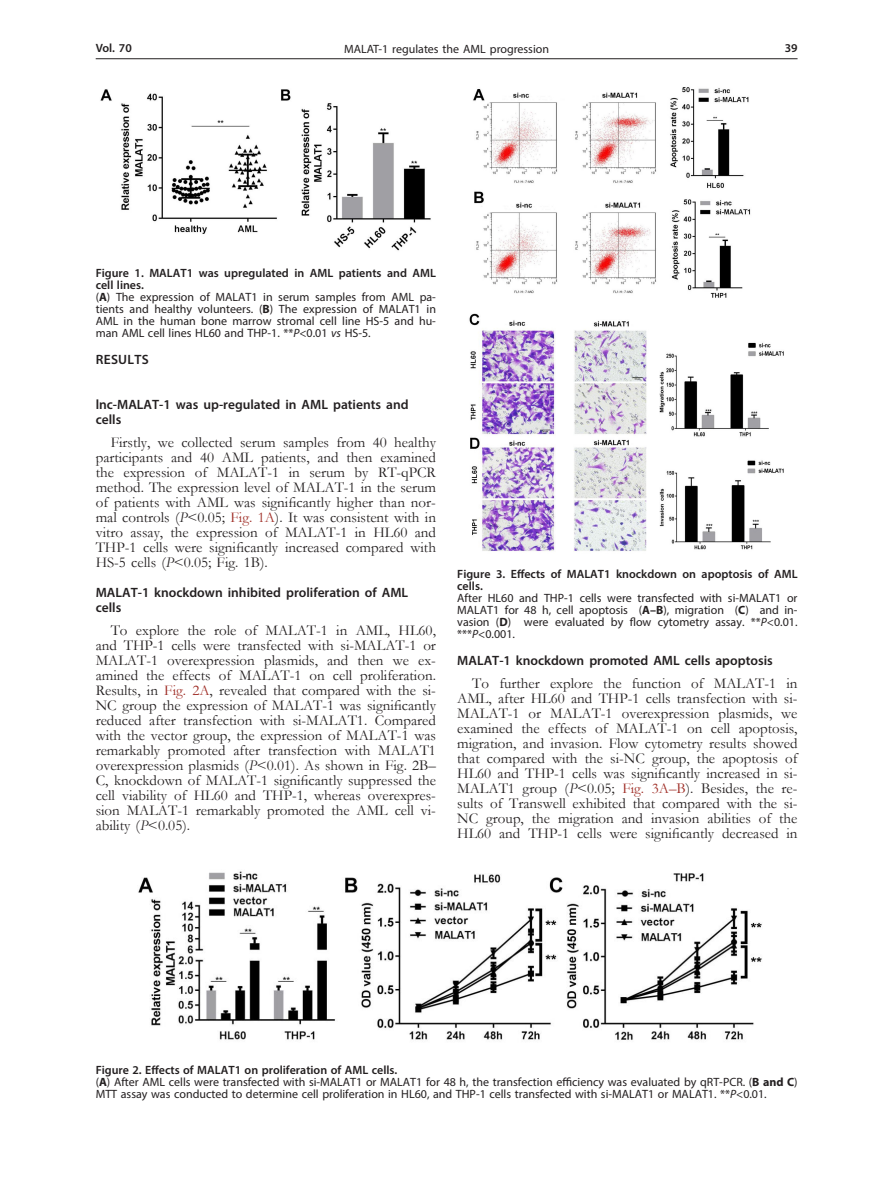
<style>
.page{position:relative;width:872px;height:1191px;background:#fff}
.page>*{position:absolute;margin:0;border:0;box-sizing:border-box;transform-origin:0 0}
.Body_tekst{font:15px/15px "Garamond";color:#231f20;text-align:justify}
.Tytul_2{font:600 13.5px/15px "Myriad Pro";color:#231f20}
.Tytul_1{font:600 13.5px "Myriad Pro";letter-spacing:.02em;color:#231f20}
.Figure_1{font:12px/12px "Myriad Pro";color:#231f20;text-align:justify}
.Figure{font:600 12px/12px "Myriad Pro";color:#231f20}
.s1{font-weight:700}
.s2{font-style:italic}
.s3{color:#9f2d26}
</style>
<div class="page">
<hr style="left:96px;top:58px;width:701px;height:1px;background:#231f20">
<img style="left:100px;top:89px;width:331px;height:162px">
<img style="left:138px;top:871px;width:624px;height:169px">
<img style="left:469px;top:87px;width:315px;height:465px">
<p class="Figure" style="left:96px;top:42px;width:38px">Vol. 70</p>
<p class="Figure_1" style="left:344px;top:43px;width:206px">MALAT-1 regulates the AML progression</p>
<p class="Figure" style="left:784px;top:42px;width:14px">39</p>
<p class="Figure" style="left:96px;top:267px;width:342px">Figure 1. MALAT1 was upregulated in AML patients and AML cell lines.</p>
<p class="Figure_1" style="left:96px;top:291px;width:342px">(<span class="s1">A</span>) The expression of MALAT1 in serum samples from AML pa&shy;tients and healthy volunteers. (<span class="s1">B</span>) The expression of MALAT1 in AML in the human bone marrow stromal cell line HS-5 and hu&shy;man AML cell lines HL60 and THP-1. **<span class="s2">P</span>&lt;0.01 <span class="s2">vs</span> HS-5.</p>
<p class="Tytul_1" style="left:96px;top:351px;width:55px">RESULTS</p>
<p class="Tytul_2" style="left:96px;top:397px;width:314px">lnc-MALAT-1 was up-regulated in AML patients and cells</p>
<p class="Body_tekst" style="left:96px;top:434px;width:342px;text-indent:15px">Firstly, we collected serum samples from 40 healthy participants and 40 AML patients, and then examined the expression of MALAT-1 in serum by RT-qPCR method. The expression level of MALAT-1 in the serum of patients with AML was significantly higher than nor&shy;mal controls (<span class="s2">P</span>&lt;0.05; <span class="s3">Fig. 1A</span>). It was consistent with in vitro assay, the expression of MALAT-1 in HL60 and THP-1 cells were significantly increased compared with HS-5 cells (<span class="s2">P</span>&lt;0.05; Fig. 1B).</p>
<p class="Tytul_2" style="left:96px;top:584px;width:314px">MALAT-1 knockdown inhibited proliferation of AML cells</p>
<p class="Body_tekst" style="left:96px;top:622px;width:342px;text-indent:15px">To explore the role of MALAT-1 in AML, HL60, and THP-1 cells were transfected with si-MALAT-1 or MALAT-1 overexpression plasmids, and then we ex&shy;amined the effects of MALAT-1 on cell proliferation.<br>Results, in <span class="s3">Fig. 2A</span>, revealed that compared with the si-NC group the expression of MALAT-1 was significantly reduced after transfection with si-MALAT1. Compared with the vector group, the expression of MALAT-1 was remarkably promoted after transfection with MALAT1 overexpression plasmids (<span class="s2">P</span>&lt;0.01). As shown in Fig. 2B– C, knockdown of MALAT-1 significantly suppressed the cell viability of HL60 and THP-1, whereas overexpres&shy;sion MALAT-1 remarkably promoted the AML cell vi&shy;ability (<span class="s2">P</span>&lt;0.05).</p>
<p class="Figure" style="left:457px;top:567px;width:342px">Figure 3. Effects of MALAT1 knockdown on apoptosis of AML cells.</p>
<p class="Figure_1" style="left:457px;top:591px;width:342px">After HL60 and THP-1 cells were transfected with si-MALAT1 or MALAT1 for 48 h, cell apoptosis (<span class="s1">A–B</span>), migration (<span class="s1">C</span>) and in&shy;vasion (<span class="s1">D</span>) were evaluated by flow cytometry assay. **<span class="s2">P</span>&lt;0.01. ***<span class="s2">P</span>&lt;0.001.</p>
<p class="Tytul_2" style="left:457px;top:653px;width:317px">MALAT-1 knockdown promoted AML cells apoptosis</p>
<p class="Body_tekst" style="left:457px;top:675px;width:342px;text-indent:15px">To further explore the function of MALAT-1 in AML, after HL60 and THP-1 cells transfection with si-MALAT-1 or MALAT-1 overexpression plasmids, we examined the effects of MALAT-1 on cell apoptosis, migration, and invasion. Flow cytometry results showed that compared with the si-NC group, the apoptosis of HL60 and THP-1 cells was significantly increased in si-MALAT1 group (<span class="s2">P</span>&lt;0.05; <span class="s3">Fig. 3A–B</span>). Besides, the re&shy;sults of Transwell exhibited that compared with the si-NC group, the migration and invasion abilities of the HL60 and THP-1 cells were significantly decreased in</p>
<p class="Figure" style="left:96px;top:1063px;width:303px">Figure 2. Effects of MALAT1 on proliferation of AML cells.</p>
<p class="Figure_1" style="left:96px;top:1075px;width:703px">(<span class="s1">A</span>) After AML cells were transfected with si-MALAT1 or MALAT1 for 48 h, the transfection efficiency was evaluated by qRT-PCR. (<span class="s1">B and C</span>)<br>MTT assay was conducted to determine cell proliferation in HL60, and THP-1 cells transfected with si-MALAT1 or MALAT1. **<span class="s2">P</span>&lt;0.01.</p>
</div>
